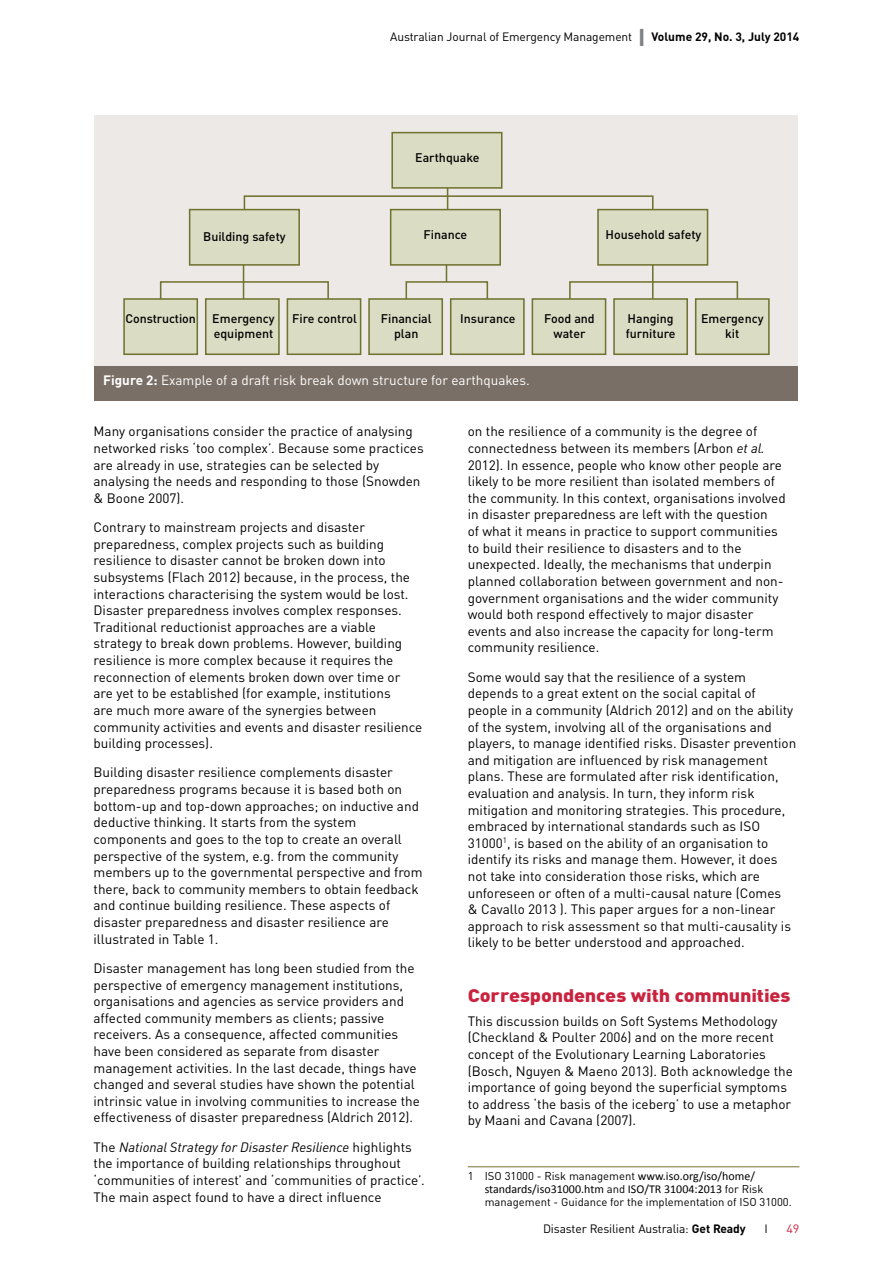
<style>
.page{position:relative;width:893px;height:1263px;background:#fff}
.page>*{position:absolute;margin:0;border:0;box-sizing:border-box;transform-origin:0 0}
.Heading_2{font:900 18px "DINOT";letter-spacing:-.01em;color:#c9243f;scale:1.1 1}
.t1{font:13.5px/16.6px "DINOT";color:#000}
.t2{font:13.5px "DINOT";color:#fff}
.t3{font:500 12.45px/14.9px "DINOT";color:#000;text-align:center}
.t4{font:12px "DINOT";letter-spacing:-.01em;color:#000}
.footnote_text{font:12px "Calibri";color:#000}
.t5{font:12px "DINOT";color:#c9243f;scale:1.05 1}
.footnote_text-2{font:11.25px "DINOT";color:#000}
.s1{font-weight:700;font-size:24px;color:#808285}
.s2{font-weight:700}
.s3{font-style:italic}
.s4{font-family:"Calibri";font-size:12px}
.s5{font-family:"DINOT";font-size:11.25px}
</style>
<div class="page">
<div style="left:95px;top:115px;width:703px;height:258px;background:#ece9e6"></div>
<div style="left:392px;top:133px;width:110px;height:55px;background:#dbdcc4"></div>
<div style="left:391px;top:132px;width:111px;height:57px;border:2px solid #717430"></div>
<div style="left:391px;top:210px;width:109px;height:55px;background:#dbdcc4"></div>
<div style="left:390px;top:209px;width:111px;height:57px;border:2px solid #717430"></div>
<div style="left:190px;top:210px;width:109px;height:55px;background:#dbdcc4"></div>
<div style="left:189px;top:209px;width:111px;height:57px;border:2px solid #717430"></div>
<div style="left:598px;top:210px;width:109px;height:55px;background:#dbdcc4"></div>
<div style="left:597px;top:209px;width:111px;height:57px;border:2px solid #717430"></div>
<div style="left:124px;top:299px;width:73px;height:55px;background:#dbdcc4"></div>
<div style="left:123px;top:298px;width:75px;height:57px;border:2px solid #717430"></div>
<div style="left:206px;top:299px;width:73px;height:55px;background:#dbdcc4"></div>
<div style="left:205px;top:298px;width:75px;height:57px;border:2px solid #717430"></div>
<div style="left:287px;top:299px;width:74px;height:55px;background:#dbdcc4"></div>
<div style="left:287px;top:298px;width:74px;height:57px;border:2px solid #717430"></div>
<div style="left:369px;top:299px;width:73px;height:55px;background:#dbdcc4"></div>
<div style="left:368px;top:298px;width:75px;height:57px;border:2px solid #717430"></div>
<div style="left:451px;top:299px;width:73px;height:55px;background:#dbdcc4"></div>
<div style="left:450px;top:298px;width:75px;height:57px;border:2px solid #717430"></div>
<div style="left:532px;top:299px;width:74px;height:55px;background:#dbdcc4"></div>
<div style="left:532px;top:298px;width:74px;height:57px;border:2px solid #717430"></div>
<div style="left:614px;top:299px;width:73px;height:55px;background:#dbdcc4"></div>
<div style="left:613px;top:298px;width:75px;height:57px;border:2px solid #717430"></div>
<div style="left:696px;top:299px;width:73px;height:55px;background:#dbdcc4"></div>
<div style="left:695px;top:298px;width:75px;height:57px;border:2px solid #717430"></div>
<div style="left:244px;top:195px;width:409px;height:15px;border:2px solid #717430"></div>
<svg style="left:447px;top:188px;width:1px;height:22px"></svg>
<div style="left:160px;top:281px;width:169px;height:19px;border:2px solid #717430"></div>
<hr style="left:243px;top:265px;width:1px;height:34px;background:#717430">
<div style="left:569px;top:281px;width:169px;height:19px;border:2px solid #717430"></div>
<hr style="left:652px;top:265px;width:1px;height:34px;background:#717430">
<div style="left:405px;top:281px;width:83px;height:19px;border:2px solid #717430"></div>
<svg style="left:446px;top:265px;width:1px;height:17px"></svg>
<div style="left:95px;top:366px;width:703px;height:34px;background:#7a6f66"></div>
<hr style="left:468px;top:1166px;width:331px;height:1px;background:#717430">
<p class="t4" style="left:390px;top:29px;width:411px">Australian Journal of Emergency Management <span class="s1">I</span> <span class="s2">Volume 29, No. 3, July 2014</span></p>
<p class="t3" style="left:415px;top:150px;width:66px">Earthquake</p>
<p class="t3" style="left:203px;top:229px;width:84px">Building safety</p>
<p class="t3" style="left:424px;top:227px;width:45px">Finance</p>
<p class="t3" style="left:606px;top:227px;width:97px">Household safety</p>
<p class="t3" style="left:126px;top:311px;width:72px">Construction</p>
<p class="t3" style="left:212px;top:311px;width:64px">Emergency</p>
<p class="t3" style="left:292px;top:311px;width:66px">Fire control</p>
<p class="t3" style="left:214px;top:325px;width:61px">equipment</p>
<p class="t3" style="left:381px;top:311px;width:52px">Financial</p>
<p class="t3" style="left:460px;top:311px;width:57px">Insurance</p>
<p class="t3" style="left:394px;top:325px;width:26px">plan</p>
<p class="t3" style="left:544px;top:311px;width:52px">Food and water</p>
<p class="t3" style="left:626px;top:311px;width:51px;text-align:left">Hanging furniture</p>
<p class="t3" style="left:701px;top:311px;width:64px">Emergency kit</p>
<p class="t2" style="left:103px;top:372px;width:428px"><span class="s2">Figure 2:</span> Example of a draft risk break down structure for earthquakes.</p>
<p class="t1" style="left:94px;top:423px;width:332px">Many organisations consider the practice of analysing networked risks ‘too complex’. Because some practices are already in use, strategies can be selected by analysing the needs and responding to those (Snowden &amp; Boone 2007).</p>
<p class="t1" style="left:94px;top:519px;width:330px">Contrary to mainstream projects and disaster preparedness, complex projects such as building resilience to disaster cannot be broken down into subsystems (Flach 2012) because, in the process, the interactions characterising the system would be lost.<br>Disaster preparedness involves complex responses.<br>Traditional reductionist approaches are a viable strategy to break down problems. However, building resilience is more complex because it requires the reconnection of elements broken down over time or are yet to be established (for example, institutions<br>are much more aware of the synergies between community activities and events and disaster resilience building processes).</p>
<p class="t1" style="left:94px;top:764px;width:331px">Building disaster resilience complements disaster preparedness programs because it is based both on bottom-up and top-down approaches; on inductive and deductive thinking. It starts from the system components and goes to the top to create an overall perspective of the system, e.g. from the community members up to the governmental perspective and from there, back to community members to obtain feedback and continue building resilience. These aspects of disaster preparedness and disaster resilience are illustrated in Table 1.</p>
<p class="t1" style="left:94px;top:959px;width:328px">Disaster management has long been studied from the perspective of emergency management institutions, organisations and agencies as service providers and affected community members as clients; passive receivers. As a consequence, affected communities have been considered as separate from disaster management activities. In the last decade, things have changed and several studies have shown the potential intrinsic value in involving communities to increase the effectiveness of disaster preparedness (Aldrich 2012).</p>
<p class="t1" style="left:94px;top:1138px;width:333px">The <span class="s3">National Strategy for Disaster Resilience</span> highlights the importance of building relationships throughout ‘communities of interest’ and ‘communities of practice’.<br>The main aspect found to have a direct influence</p>
<p class="t1" style="left:468px;top:423px;width:319px">on the resilience of a community is the degree of connectedness between its members (Arbon <span class="s3">et al.<br></span>2012). In essence, people who know other people are likely to be more resilient than isolated members of the community. In this context, organisations involved in disaster preparedness are left with the question<br>of what it means in practice to support communities to build their resilience to disasters and to the unexpected. Ideally, the mechanisms that underpin planned collaboration between government and non&shy;government organisations and the wider community would both respond effectively to major disaster events and also increase the capacity for long-term community resilience.</p>
<p class="t1" style="left:468px;top:668px;width:330px">Some would say that the resilience of a system depends to a great extent on the social capital of people in a community (Aldrich 2012) and on the ability of the system, involving all of the organisations and players, to manage identified risks. Disaster prevention and mitigation are influenced by risk management plans. These are formulated after risk identification, evaluation and analysis. In turn, they inform risk mitigation and monitoring strategies. This procedure, embraced by international standards such as ISO 31000<sup>1</sup>, is based on the ability of an organisation to identify its risks and manage them. However, it does not take into consideration those risks, which are unforeseen or often of a multi-causal nature (Comes<br>&amp; Cavallo 2013 ). This paper argues for a non-linear approach to risk assessment so that multi-causality is likely to be better understood and approached.</p>
<h2 class="Heading_2" style="left:468px;top:983px;width:295px">Correspondences with communities</h2>
<p class="t1" style="left:468px;top:1012px;width:327px">This discussion builds on Soft Systems Methodology (Checkland &amp; Poulter 2006) and on the more recent concept of the Evolutionary Learning Laboratories (Bosch, Nguyen &amp; Maeno 2013). Both acknowledge the importance of going beyond the superficial symptoms to address ‘the basis of the iceberg’ to use a metaphor by Maani and Cavana (2007).</p>
<p class="footnote_text-2" style="left:468px;top:1169px;width:289px">1 ISO 31000 - Risk management <span class="s4">www.iso.org/iso/home/</span></p>
<p class="footnote_text" style="left:485px;top:1181px;width:280px">standards/iso31000.htm <span class="s5">and</span> ISO/TR 31004:2013 <span class="s5">for Risk</span></p>
<p class="footnote_text-2" style="left:485px;top:1194px;width:309px">management - Guidance for the implementation of ISO 31000.</p>
<p class="t4" style="left:543px;top:1221px;width:204px">Disaster Resilient Australia: <span class="s2">Get Ready</span></p>
<p class="t4" style="left:765px;top:1221px;width:5px">I</p>
<p class="t5" style="left:786px;top:1221px;width:14px">49</p>
</div>
